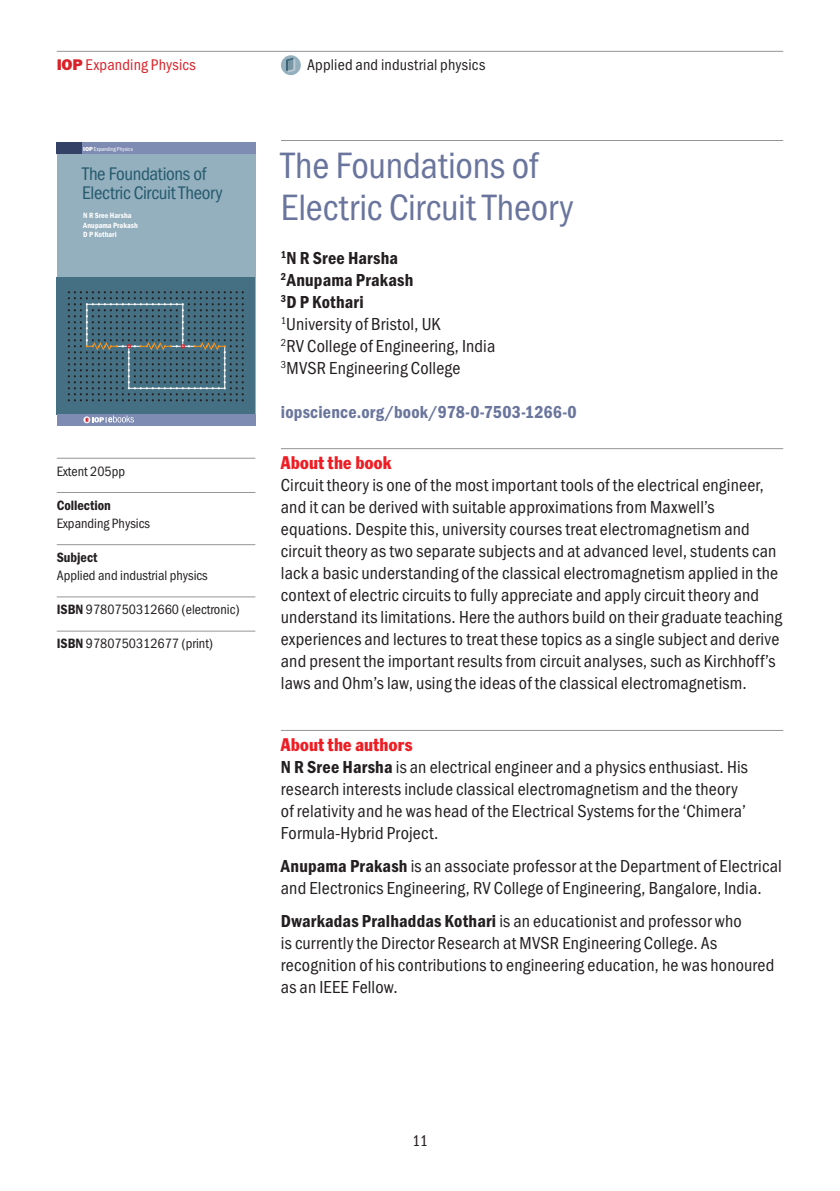
<style>
.page{position:relative;width:840px;height:1191px;background:#fff}
.page>*{position:absolute;margin:0;border:0;box-sizing:border-box;transform-origin:0 0}
.t1{font:38px/42px "Franklin Got Cd Io P";letter-spacing:-.005em;color:#6a759d}
.t2{font:18.8px/19.6px "Franklin Got Cd Io P";letter-spacing:-.015em;color:#255a6e}
.t3{font:18px/22px "Franklin Got Cd Io P";letter-spacing:.01em;color:#231f20}
.t4{font:600 18px "Franklin Got Cd Io P";letter-spacing:.01em;color:#6a759d}
.t5{font:condensed 18px "Franklin Gothic";letter-spacing:.02em;color:#ee1d23}
.t6{font:16px "Franklin Got Cd Io P";letter-spacing:.01em;color:#231f20}
.t7{font:16px "Franklin Got Cd Io P";letter-spacing:.015em;color:#da2128}
.t8{font:14px "Franklin Got Cd Io P";color:#231f20}
.t9{font:600 14px "Franklin Got Cd Io P";color:#231f20}
.t10{font:600 7.8px/9.4px "Franklin Got Cd Io P";color:#fff}
.t11{font:5.8px "Franklin Got Cd Io P";letter-spacing:-.005em;color:#fff}
.s1{font-family:"Franklin Got Md Io P";font-weight:800}
.s2{font-weight:600}
</style>
<div class="page">
<hr style="left:57px;top:51px;width:725px;height:1px;background:#939598">
<hr style="left:57px;top:458px;width:198px;height:1px;background:#939598">
<hr style="left:57px;top:492px;width:198px;height:1px;background:#939598">
<hr style="left:57px;top:544px;width:198px;height:1px;background:#939598">
<hr style="left:57px;top:596px;width:198px;height:1px;background:#939598">
<hr style="left:57px;top:631px;width:198px;height:1px;background:#939598">
<hr style="left:281px;top:140px;width:501px;height:1px;background:#939598">
<hr style="left:281px;top:448px;width:501px;height:1px;background:#939598">
<hr style="left:281px;top:730px;width:501px;height:1px;background:#939598">
<div style="left:57px;top:142px;width:198px;height:283px;background:#94afbd"></div>
<div style="left:57px;top:278px;width:198px;height:137px;background:#456f82"></div>
<svg style="left:68px;top:291px;width:175px;height:110px"></svg>
<div style="left:57px;top:142px;width:198px;height:11px;background:#7e8bb2"></div>
<div style="left:57px;top:142px;width:25px;height:11px;background:#344166"></div>
<div style="left:57px;top:414px;width:198px;height:11px;background:#7e8bb2"></div>
<svg style="left:85px;top:415px;width:49px;height:8px"></svg>
<div style="left:281px;top:55px;width:19px;height:20px;background:#94afbd;border-radius:50%"></div>
<svg style="left:286px;top:58px;width:9px;height:14px"></svg>
<p class="t7" style="left:57px;top:56px;width:141px"><span class="s1">IOP</span> Expanding Physics</p>
<p class="t11" style="left:83px;top:146px;width:51px"><span class="s1">IOP</span> Expanding Physics</p>
<p class="t2" style="left:82px;top:164px;width:142px">The Foundations of<br>Electric Circuit Theory</p>
<p class="t10" style="left:83px;top:211px;width:56px">N R Sree Harsha<br>Anupama Prakash<br>D P Kothari</p>
<p class="t8" style="left:57px;top:463px;width:70px">Extent 205pp</p>
<p class="t9" style="left:57px;top:497px;width:56px">Collection</p>
<p class="t8" style="left:57px;top:515px;width:95px">Expanding Physics</p>
<p class="t9" style="left:57px;top:549px;width:42px">Subject</p>
<p class="t8" style="left:57px;top:567px;width:152px">Applied and industrial physics</p>
<p class="t8" style="left:57px;top:601px;width:184px"><span class="s2">ISBN</span> 9780750312660 (electronic)</p>
<p class="t8" style="left:57px;top:636px;width:158px"><span class="s2">ISBN</span> 9780750312677 (print)</p>
<p class="t6" style="left:307px;top:56px;width:180px">Applied and industrial physics</p>
<h1 class="t1" style="left:281px;top:144px;width:294px">The Foundations of<br>Electric Circuit Theory</h1>
<p class="t3" style="left:281px;top:247px;width:216px"><sup>1</sup><span class="s2">N R Sree Harsha<br></span><sup>2</sup><span class="s2">Anupama Prakash<br></span><sup>3</sup><span class="s2">D P Kothari<br></span><sup>1</sup>University of Bristol, UK<br><sup>2</sup>RV College of Engineering, India<br><sup>3</sup>MVSR Engineering College</p>
<p class="t4" style="left:281px;top:402px;width:297px">iopscience.org/book/978-0-7503-1266-0</p>
<p class="t5" style="left:281px;top:451px;width:112px">About the book</p>
<p class="t3" style="left:281px;top:474px;width:502px">Circuit theory is one of the most important tools of the electrical engineer, and it can be derived with suitable approximations from Maxwell’s equations. Despite this, university courses treat electromagnetism and circuit theory as two separate subjects and at advanced level, students can lack a basic understanding of the classical electromagnetism applied in the context of electric circuits to fully appreciate and apply circuit theory and understand its limitations. Here the authors build on their graduate teaching experiences and lectures to treat these topics as a single subject and derive and present the important results from circuit analyses, such as Kirchhoff’s laws and Ohm’s law, using the ideas of the classical electromagnetism.</p>
<p class="t5" style="left:281px;top:733px;width:133px">About the authors</p>
<p class="t3" style="left:281px;top:755px;width:468px"><span class="s2">N R Sree Harsha</span> is an electrical engineer and a physics enthusiast. His research interests include classical electromagnetism and the theory of relativity and he was head of the Electrical Systems for the ‘Chimera’ Formula-Hybrid Project.</p>
<p class="t3" style="left:281px;top:855px;width:502px"><span class="s2">Anupama Prakash</span> is an associate professor at the Department of Electrical and Electronics Engineering, RV College of Engineering, Bangalore, India.</p>
<p class="t3" style="left:281px;top:910px;width:494px"><span class="s2">Dwarkadas Pralhaddas Kothari</span> is an educationist and professor who<br>is currently the Director Research at MVSR Engineering College. As recognition of his contributions to engineering education, he was honoured as an IEEE Fellow.</p>
<p class="t6" style="left:412px;top:1132px;width:17px">11</p>
</div>
